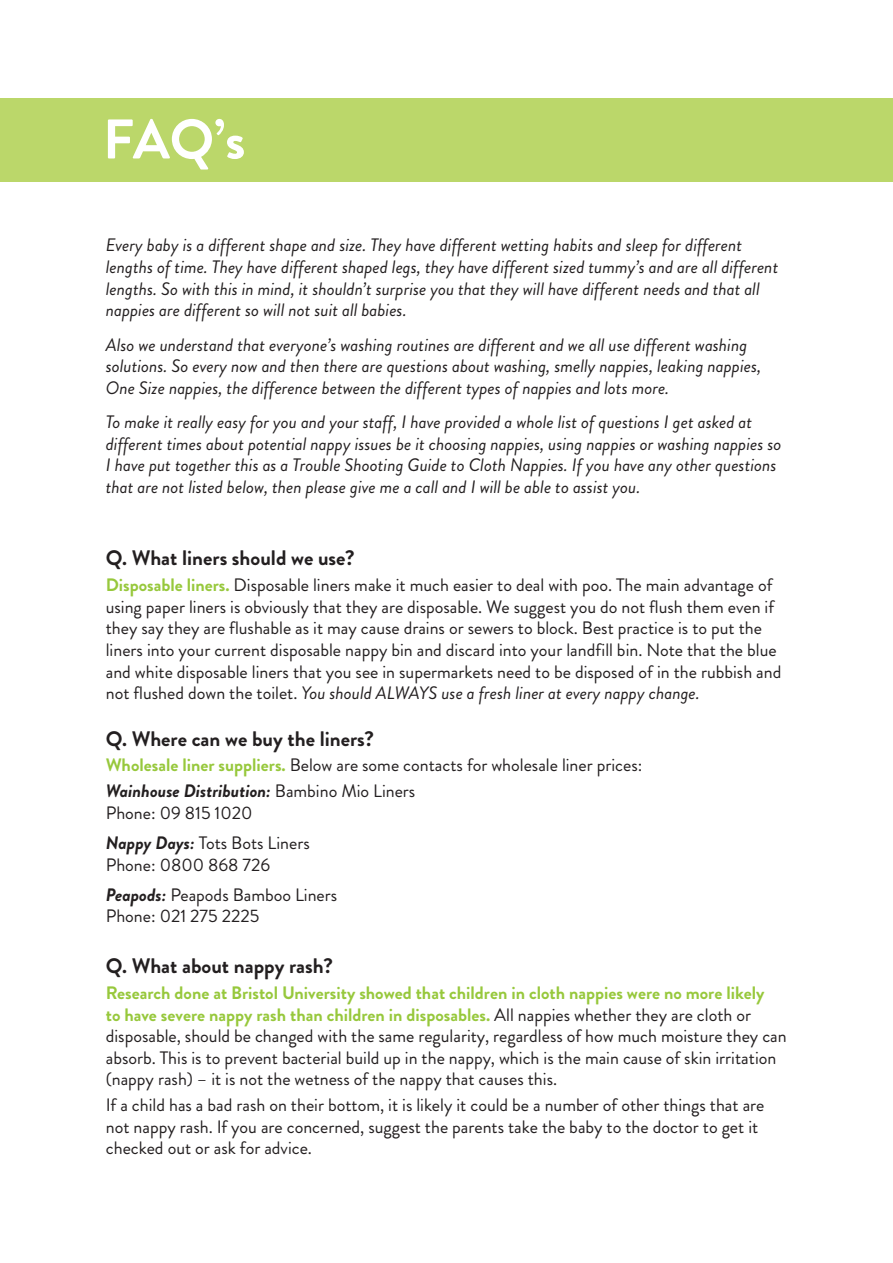
<style>
.page{position:relative;width:893px;height:1263px;background:#fff}
.page>*{position:absolute;margin:0;border:0;box-sizing:border-box;transform-origin:0 0}
.t1{font:700 55.8px "Brandon Grotesque";color:#fff}
.t2{font:700 21px "Brandon Grotesque";color:#231f20}
.t3{font:18px/21.6px "Brandon Grotesque";color:#231f20}
.t4{font:italic 18px/21.6px "Brandon Grotesque";color:#231f20}
.s1{font-weight:700;color:#97c83c}
.s2{font-style:italic}
.s3{font-weight:700;font-style:italic}
</style>
<div class="page">
<div style="left:0;top:98px;width:893px;height:84px;background:#bbd76a"></div>
<h1 class="t1" style="left:103px;top:100px;width:144px">FAQ’s</h1>
<p class="t4" style="left:106px;top:235px;width:674px">Every baby is a different shape and size. They have different wetting habits and sleep for different lengths of time. They have different shaped legs, they have different sized tummy’s and are all different lengths. So with this in mind, it shouldn’t surprise you that they will have different needs and that all nappies are different so will not suit all babies.</p>
<p class="t4" style="left:106px;top:334px;width:657px">Also we understand that everyone’s washing routines are different and we all use different washing solutions. So every now and then there are questions about washing, smelly nappies, leaking nappies,<br>One Size nappies, the difference between the different types of nappies and lots more.</p>
<p class="t4" style="left:106px;top:411px;width:677px">To make it really easy for you and your staff, I have provided a whole list of questions I get asked at different times about potential nappy issues be it choosing nappies, using nappies or washing nappies so I have put together this as a Trouble Shooting Guide to Cloth Nappies. If you have any other questions that are not listed below, then please give me a call and I will be able to assist you.</p>
<p class="t2" style="left:106px;top:543px;width:250px">Q. What liners should we use?</p>
<p class="t3" style="left:106px;top:574px;width:677px"><span class="s1">Disposable liners.</span> Disposable liners make it much easier to deal with poo. The main advantage of using paper liners is obviously that they are disposable. We suggest you do not flush them even if they say they are flushable as it may cause drains or sewers to block. Best practice is to put the liners into your current disposable nappy bin and discard into your landfill bin. Note that the blue and white disposable liners that you see in supermarkets need to be disposed of in the rubbish and not flushed down the toilet. <span class="s2">You should ALWAYS use a fresh liner at every nappy change.</span></p>
<p class="t2" style="left:106px;top:724px;width:270px">Q. Where can we buy the liners?</p>
<p class="t3" style="left:106px;top:753px;width:538px;line-height:25.8px"><span class="s1">Wholesale liner suppliers.</span> Below are some contacts for wholesale liner prices:<br><span class="s3">Wainhouse Distribution:</span> Bambino Mio Liners</p>
<p class="t3" style="left:106px;top:798px;width:206px;line-height:30.2px">Phone: 09 815 1020<br><span class="s3">Nappy Days:</span> Tots Bots Liners</p>
<p class="t3" style="left:106px;top:850px;width:233px;line-height:30.2px">Phone: 0800 868 726<br><span class="s3">Peapods:</span> Peapods Bamboo Liners</p>
<p class="t3" style="left:106px;top:906px;width:155px">Phone: 021 275 2225</p>
<p class="t2" style="left:106px;top:951px;width:229px">Q. What about nappy rash?</p>
<p class="t3" style="left:106px;top:982px;width:682px"><span class="s1">Research done at Bristol University showed that children in cloth nappies were no more likely<br>to have severe nappy rash than children in disposables.</span> All nappies whether they are cloth or disposable, should be changed with the same regularity, regardless of how much moisture they can absorb. This is to prevent bacterial build up in the nappy, which is the main cause of skin irritation (nappy rash) – it is not the wetness of the nappy that causes this.</p>
<p class="t3" style="left:106px;top:1094px;width:660px">If a child has a bad rash on their bottom, it is likely it could be a number of other things that are not nappy rash. If you are concerned, suggest the parents take the baby to the doctor to get it checked out or ask for advice.</p>
</div>
